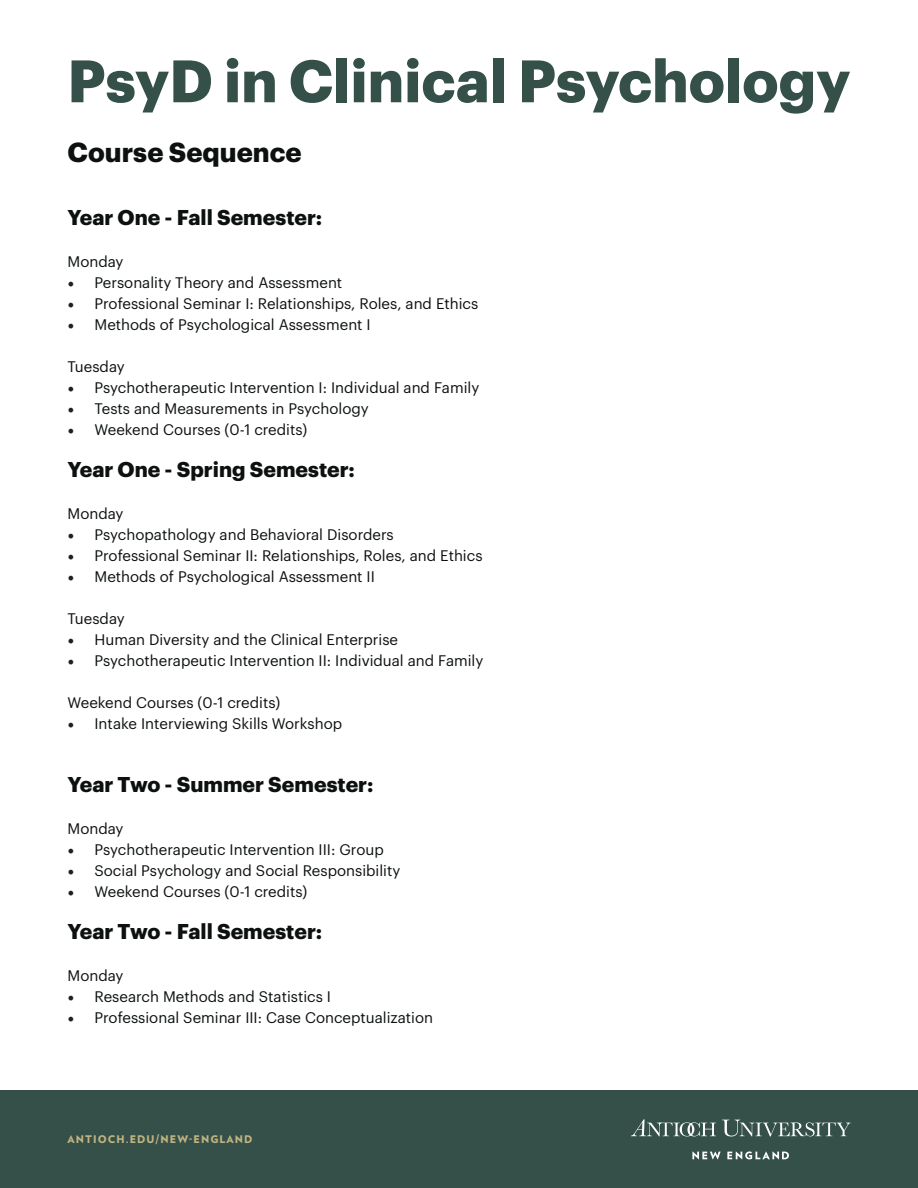
<style>
.page{position:relative;width:918px;height:1188px;background:#fff}
.page>*{position:absolute;margin:0;border:0;box-sizing:border-box;transform-origin:0 0}
.t1{font:700 58.5px "Graphik";color:#355049}
.t2{font:700 27px "Graphik";color:#0c110f}
.t3{font:700 21px "Graphik";color:#0c110f}
.t4{font:15px "Graphik";color:#0c110f}
.t5{font:900 10.5px "Verlag";letter-spacing:.1em;color:#c0b381}
.s1{font-family:"Minion Pro";font-size:18px;color:#231f20}
</style>
<div class="page">
<div style="left:0;top:1091px;width:918px;height:97px;background:#355049"></div>
<svg style="left:692px;top:1151px;width:29px;height:8px"></svg>
<svg style="left:727px;top:1151px;width:62px;height:8px"></svg>
<svg style="left:722px;top:1120px;width:128px;height:17px"></svg>
<svg style="left:631px;top:1119px;width:85px;height:18px"></svg>
<p class="t1" style="left:68px;top:36px;width:785px">PsyD in Clinical Psychology</p>
<p class="t2" style="left:68px;top:132px;width:236px">Course Sequence</p>
<p class="t3" style="left:68px;top:201px;width:256px">Year One - Fall Semester:</p>
<p class="t4" style="left:68px;top:251px;width:58px">Monday</p>
<p class="t4" style="left:68px;top:272px;width:276px"><span class="s1">•</span> Personality Theory and Assessment</p>
<p class="t4" style="left:68px;top:293px;width:412px"><span class="s1">•</span> Professional Seminar I: Relationships, Roles, and Ethics</p>
<p class="t4" style="left:68px;top:314px;width:305px"><span class="s1">•</span> Methods of Psychological Assessment I</p>
<p class="t4" style="left:68px;top:356px;width:59px">Tuesday</p>
<p class="t4" style="left:68px;top:377px;width:413px"><span class="s1">•</span> Psychotherapeutic Intervention I: Individual and Family</p>
<p class="t4" style="left:68px;top:398px;width:303px"><span class="s1">•</span> Tests and Measurements in Psychology</p>
<p class="t4" style="left:68px;top:419px;width:241px"><span class="s1">•</span> Weekend Courses (0-1 credits)</p>
<p class="t3" style="left:68px;top:453px;width:289px">Year One - Spring Semester:</p>
<p class="t4" style="left:68px;top:503px;width:58px">Monday</p>
<p class="t4" style="left:68px;top:524px;width:328px"><span class="s1">•</span> Psychopathology and Behavioral Disorders</p>
<p class="t4" style="left:68px;top:545px;width:417px"><span class="s1">•</span> Professional Seminar II: Relationships, Roles, and Ethics</p>
<p class="t4" style="left:68px;top:566px;width:309px"><span class="s1">•</span> Methods of Psychological Assessment II</p>
<p class="t4" style="left:68px;top:608px;width:59px">Tuesday</p>
<p class="t4" style="left:68px;top:629px;width:332px"><span class="s1">•</span> Human Diversity and the Clinical Enterprise</p>
<p class="t4" style="left:68px;top:650px;width:417px"><span class="s1">•</span> Psychotherapeutic Intervention II: Individual and Family</p>
<p class="t4" style="left:68px;top:692px;width:214px">Weekend Courses (0-1 credits)</p>
<p class="t4" style="left:68px;top:713px;width:276px"><span class="s1">•</span> Intake Interviewing Skills Workshop</p>
<p class="t3" style="left:68px;top:768px;width:308px">Year Two - Summer Semester:</p>
<p class="t4" style="left:68px;top:818px;width:58px">Monday</p>
<p class="t4" style="left:68px;top:839px;width:318px"><span class="s1">•</span> Psychotherapeutic Intervention III: Group</p>
<p class="t4" style="left:68px;top:860px;width:334px"><span class="s1">•</span> Social Psychology and Social Responsibility</p>
<p class="t4" style="left:68px;top:881px;width:241px"><span class="s1">•</span> Weekend Courses (0-1 credits)</p>
<p class="t3" style="left:68px;top:915px;width:256px">Year Two - Fall Semester:</p>
<p class="t4" style="left:68px;top:965px;width:58px">Monday</p>
<p class="t4" style="left:68px;top:986px;width:265px"><span class="s1">•</span> Research Methods and Statistics I</p>
<p class="t4" style="left:68px;top:1007px;width:367px"><span class="s1">•</span> Professional Seminar III: Case Conceptualization</p>
<p class="t5" style="left:68px;top:1131px;width:187px">ANTIOCH.EDU/NEW-ENGLAND</p>
</div>
